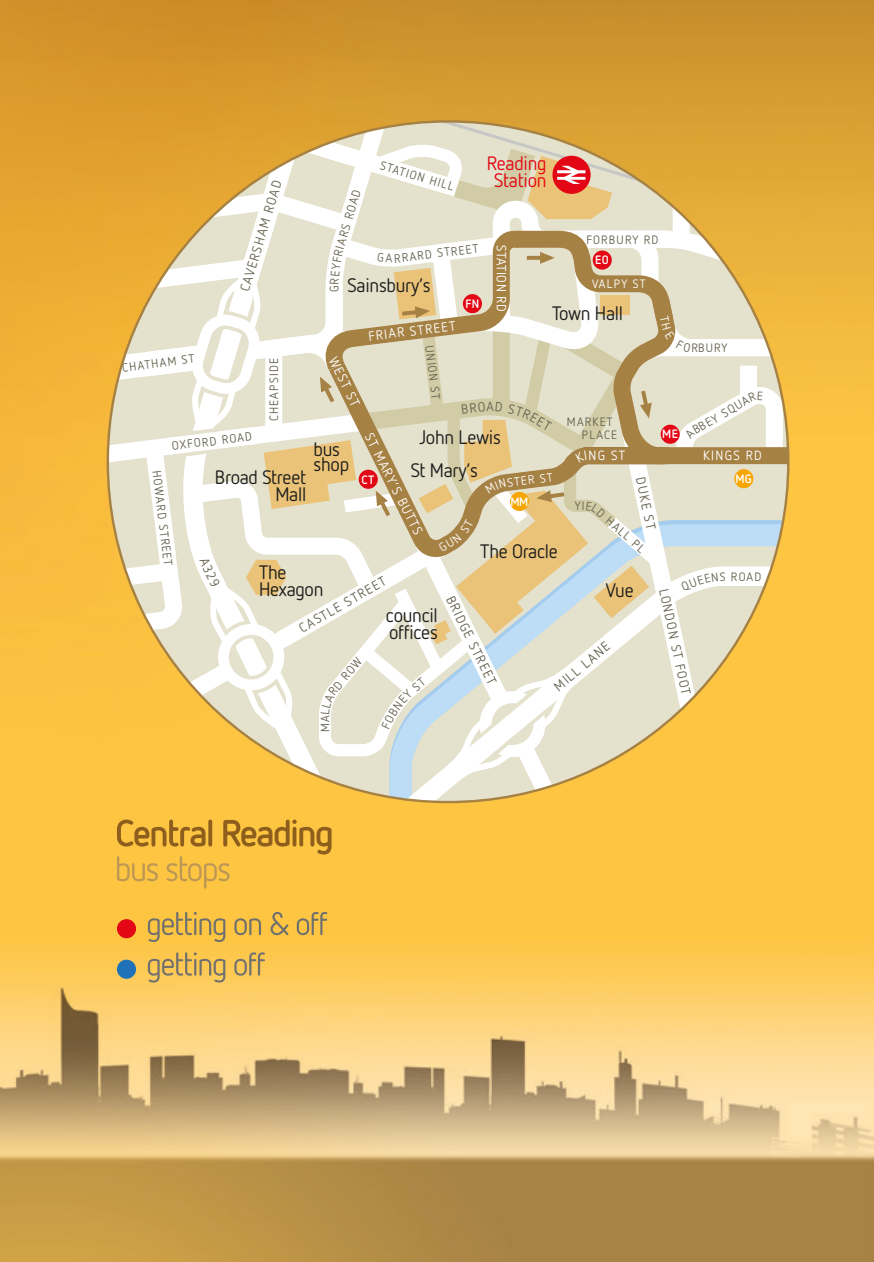
<style>
.page{position:relative;width:874px;height:1262px;background:#fff}
.page>*{position:absolute;margin:0;border:0;box-sizing:border-box;transform-origin:0 0}
.t1{font:19.5px/17.1px "Netto OT";letter-spacing:-.015em;color:#1d1d1b}
.t2{font:19.5px/17.1px "Netto OT";color:#e30614;text-align:center}
.t3{font:13.5px "Netto OT";color:#666350}
.t4{font:13.5px "Netto OT";color:#fff}
.t5{font:13.2px "Netto OT";color:#666350}
.t6{font:13.2px "Netto OT";letter-spacing:.075em;color:#fff}
.t7{font:13.2px "Netto OT";letter-spacing:.05em;color:#fff}
.t8{font:12.3px/12.6px "Netto OT";letter-spacing:.1em;color:#666350}
.t9{font:12.3px "Netto OT";letter-spacing:.1em;color:#fff}
.t10{font:700 12.3px "Netto OT";letter-spacing:.035em;color:#fff}
.s1{font-size:13.5px}
.s2{font-size:12px}
.s3{font-size:13.2px}
</style>
<div class="page">
<img style="left:0;top:0;width:874px;height:1261px">
<div style="left:117px;top:919px;width:19px;height:19px;background:#e30614;border-radius:50%"></div>
<div style="left:117px;top:959px;width:19px;height:19px;background:#1f71b8;border-radius:50%"></div>
<svg style="left:148px;top:911px;width:77px;height:31px;background:#dab04c"></svg>
<svg style="left:234px;top:918px;width:27px;height:17px"></svg>
<svg style="left:271px;top:911px;width:17px;height:24px"></svg>
<svg style="left:297px;top:911px;width:30px;height:24px"></svg>
<svg style="left:148px;top:952px;width:77px;height:30px;background:#d9b25a"></svg>
<svg style="left:234px;top:952px;width:31px;height:23px"></svg>
<svg style="left:117px;top:819px;width:214px;height:69px;background:#e7b23c"></svg>
<svg style="left:108px;top:121px;width:680px;height:681px"></svg>
<p class="t5" style="left:236px;top:288px;width:116px;rotate:-73deg">CA<span class="s1">V</span>ERSHAM ROAD</p>
<p class="t8" style="left:334px;top:243px;width:58px;rotate:-73deg">ARS ROAD</p>
<p class="t8" style="left:383px;top:159px;width:78px;rotate:17deg">STATI<span class="s2">O</span>N HILL</p>
<p class="t8" style="left:401px;top:251px;width:79px;rotate:-7deg">RARD STREET</p>
<p class="t8" style="left:328px;top:292px;width:8px;rotate:-90deg">G</p>
<h1 class="t1" style="left:348px;top:276px;width:85px">Sainsbury’s</h1>
<p class="t4" style="left:367px;top:328px;width:89px;rotate:-7deg">FRIAR S<span class="s3">T</span>R<span class="s3">E</span>E<span class="s3">T</span></p>
<p class="t10" style="left:465px;top:295px;width:15px">FN</p>
<h1 class="t2" style="left:487px;top:155px;width:61px">Reading<br>Station</h1>
<p class="t7" style="left:510px;top:245px;width:68px;rotate:90deg">STATION RD</p>
<p class="t8" style="left:586px;top:233px;width:74px">FORBURY RD</p>
<p class="t10" style="left:595px;top:252px;width:15px">E0</p>
<p class="t9" style="left:592px;top:276px;width:55px">VALPY ST</p>
<h1 class="t1" style="left:552px;top:304px;width:72px">Town Hall</h1>
<p class="t8" style="left:691px;top:341px;width:38px">RBURY</p>
<p class="t8" style="left:436px;top:344px;width:56px;rotate:83deg">UNION ST</p>
<p class="t8" style="left:122px;top:361px;width:74px;rotate:-7deg">CHATHAM ST</p>
<p class="t8" style="left:267px;top:421px;width:64px;rotate:-90deg">CHEAPSIDE</p>
<p class="t4" style="left:340px;top:354px;width:55px;rotate:64deg">WE<span class="s3">S</span>T <span class="s3">ST</span></p>
<p class="t8" style="left:690px;top:425px;width:64px;rotate:-30deg">BBEY <span class="s2">SQUA</span></p>
<p class="t8" style="left:582px;top:415px;width:37px;text-indent:-15px">MARKET<br>PLACE</p>
<p class="t10" style="left:662px;top:426px;width:17px">ME</p>
<h1 class="t1" style="left:419px;top:428px;width:83px">John Lewis</h1>
<p class="t8" style="left:171px;top:439px;width:82px;rotate:-7deg">OXFORD ROAD</p>
<p class="t4" style="left:376px;top:430px;width:113px;rotate:63deg"><span class="s3">S</span>T MA<span class="s3">R</span>Y’<span class="s3">S</span> BU<span class="s3">T</span>T<span class="s3">S</span></p>
<h1 class="t1" style="left:314px;top:441px;width:37px;line-height:15px">bus shop</h1>
<p class="t6" style="left:588px;top:447px;width:38px">NG ST</p>
<p class="t6" style="left:703px;top:447px;width:60px">KINGS RD</p>
<h1 class="t1" style="left:411px;top:461px;width:69px">St Mary’s</h1>
<h1 class="t1" style="left:215px;top:468px;width:93px;text-align:right">Broad Street<br>Mall</h1>
<p class="t8" style="left:163px;top:469px;width:97px;rotate:83deg">HOWARD STREET</p>
<p class="t9" style="left:506px;top:475px;width:47px;rotate:-7deg">STER S<span class="s2">T</span></p>
<p class="t10" style="left:735px;top:470px;width:18px">MG</p>
<p class="t10" style="left:361px;top:471px;width:14px">CT</p>
<p class="t5" style="left:648px;top:475px;width:54px;rotate:78deg">DUKE ST</p>
<p class="t10" style="left:510px;top:494px;width:19px">MM</p>
<p class="t8" style="left:575px;top:499px;width:11px">YI</p>
<p class="t8" style="left:603px;top:506px;width:61px;rotate:41deg"><span class="s2">D H</span>ALL PL</p>
<h1 class="t1" style="left:480px;top:542px;width:79px">The Oracle</h1>
<h1 class="t1" style="left:259px;top:563px;width:66px">The<br>Hexagon</h1>
<p class="t8" style="left:720px;top:569px;width:43px">S ROAD</p>
<p class="t3" style="left:296px;top:621px;width:99px;rotate:-30deg">C<span class="s3">AS</span>TL<span class="s3">E S</span>TRE<span class="s3">E</span>T</p>
<h1 class="t1" style="left:606px;top:581px;width:29px">Vue</h1>
<p class="t3" style="left:672px;top:587px;width:110px;rotate:78deg">LONDO<span class="s3">N S</span>T FOOT</p>
<p class="t3" style="left:458px;top:593px;width:98px;rotate:64deg"><span class="s3">BRI</span>DGE S<span class="s3">T</span>RE<span class="s3">E</span>T</p>
<h1 class="t1" style="left:386px;top:606px;width:53px">council offices</h1>
<p class="t3" style="left:550px;top:681px;width:69px;rotate:-40deg">MILL LANE</p>
<p class="t8" style="left:331px;top:683px;width:39px;rotate:-51deg">D ROW</p>
<p class="t8" style="left:318px;top:732px;width:18px;rotate:-90deg">MA</p>
</div>
